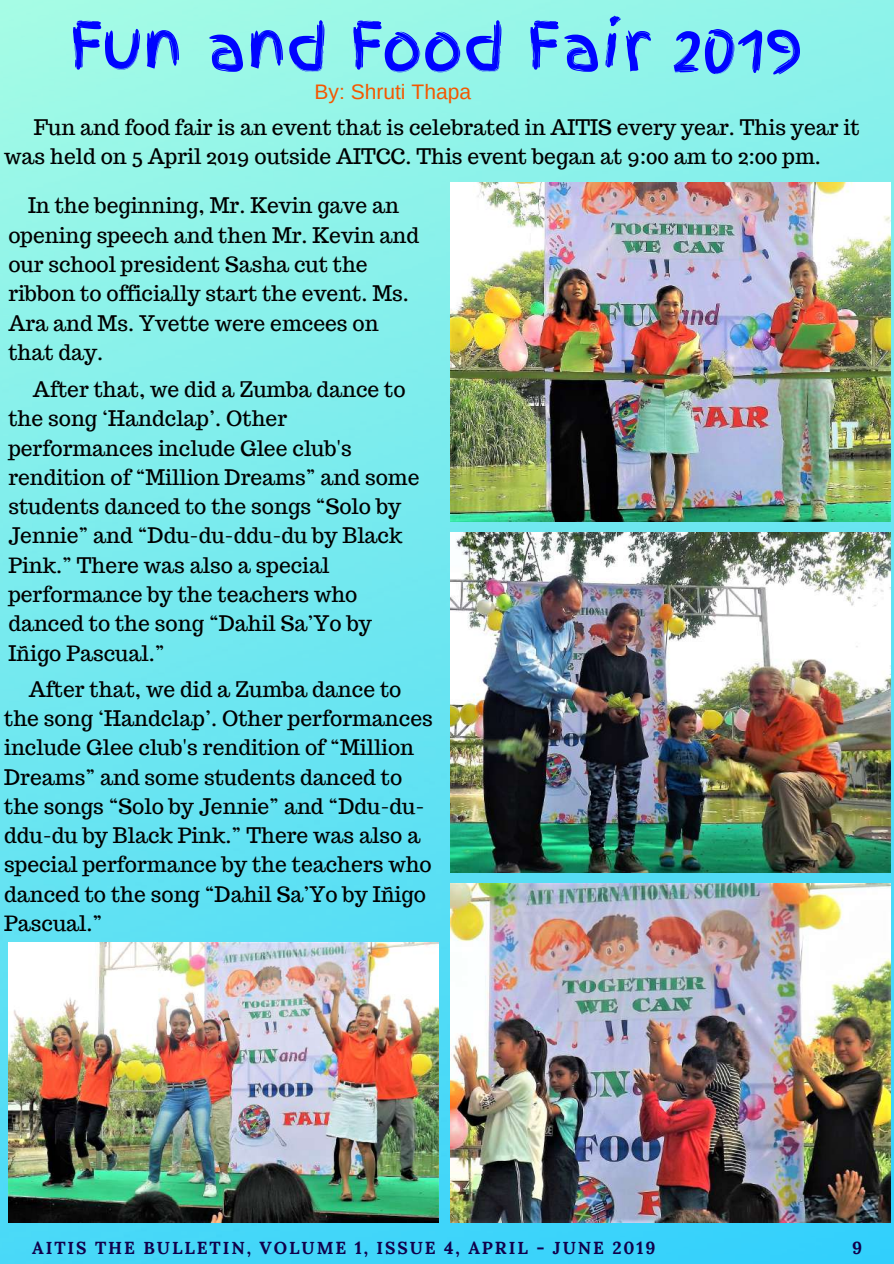
<style>
.page{position:relative;width:894px;height:1264px;background:#fff}
.page>*{position:absolute;margin:0;border:0;box-sizing:border-box;transform-origin:0 0}
.t1{font:63px "Finger Paint";color:#0004ff}
.t2{font:21px/29.2px "Trocchi";color:#000}
.t3{font:21px "Arimo";color:#f45700}
.t4{font:700 17.4px "Lora";letter-spacing:.11em;color:#10004b}
</style>
<div class="page">
<img style="left:0;top:0;width:893px;height:1263px">
<img style="left:450px;top:182px;width:439px;height:339px">
<img style="left:450px;top:532px;width:439px;height:340px">
<img style="left:450px;top:883px;width:439px;height:339px">
<img style="left:8px;top:942px;width:430px;height:280px">
<h1 class="t1" style="left:69px;top:1px;width:735px">Fun and Food Fair 2019</h1>
<p class="t3" style="left:314px;top:80px;width:158px">By: Shruti Thapa</p>
<p class="t2" style="left:4px;top:113px;width:856px;text-indent:30px">Fun and food fair is an event that is celebrated in AITIS every year. This year it was held on 5 April 2019 outside AITCC. This event began at 9:00 am to 2:00 pm.</p>
<p class="t2" style="left:8px;top:191px;width:412px;text-indent:20px">In the beginning, Mr. Kevin gave an opening speech and then Mr. Kevin and our school president Sasha cut the ribbon to officially start the event. Ms.<br>Ara and Ms. Yvette were emcees on that day.</p>
<p class="t2" style="left:8px;top:374px;width:412px;text-indent:25px">After that, we did a Zumba dance to the song ‘Handclap’. Other performances include Glee club's rendition of “Million Dreams” and some students danced to the songs “Solo by<br>Jennie” and “Ddu-du-ddu-du by Black<br>Pink.” There was also a special performance by the teachers who danced to the song “Dahil Sa’Yo by<br>Iñigo Pascual.”</p>
<p class="t2" style="left:4px;top:674px;width:430px;text-indent:25px">After that, we did a Zumba dance to the song ‘Handclap’. Other performances include Glee club's rendition of “Million Dreams” and some students danced to the songs “Solo by Jennie” and “Ddu-du&shy;ddu-du by Black Pink.” There was also a special performance by the teachers who danced to the song “Dahil Sa’Yo by Iñigo Pascual.”</p>
<p class="t4" style="left:32px;top:1236px;width:624px">AITIS THE BULLETIN, VOLUME 1, ISSUE 4, APRIL - JUNE 2019</p>
<p class="t4" style="left:851px;top:1236px;width:12px">9</p>
</div>
